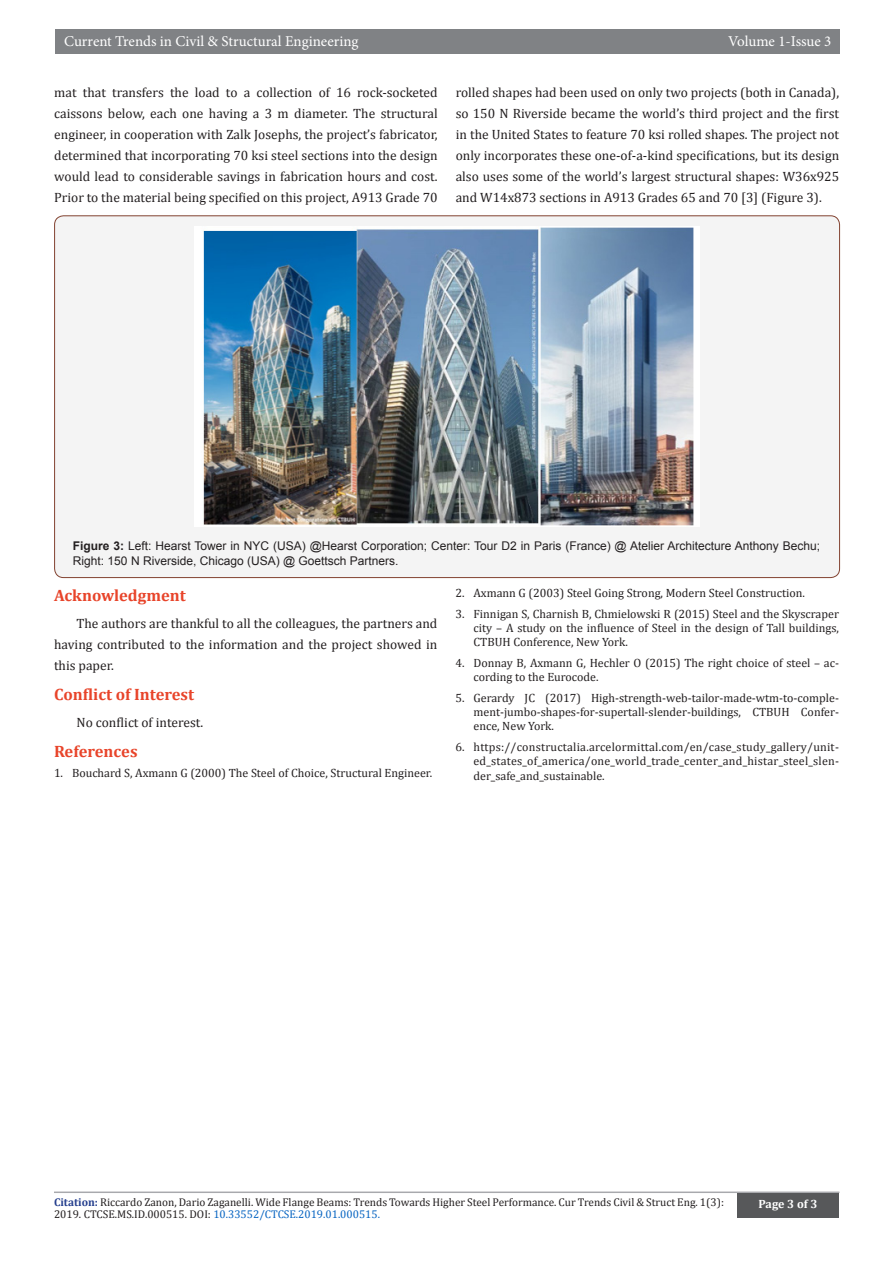
<style>
.page{position:relative;width:893px;height:1263px;background:#fff}
.page>*{position:absolute;margin:0;border:0;box-sizing:border-box;transform-origin:0 0}
.t1{font:700 16.5px "Cambria";color:#e8442a}
.t2{font:15px "Minion Pro";color:#fff}
.t3{font:13.5px/21px "Cambria";color:#231f20;text-align:justify}
.t4{font:12px/14.4px "Cambria";color:#231f20;text-align:justify}
.t5{font:12px/14.4px "Arial";color:#231f20}
.t6{font:700 12px "Cambria";color:#fff}
.t7{font:11.25px "Cambria";color:#231f20}
.t8{font:11.25px "Cambria";color:#0563c1}
.s1{font-weight:700}
.s2{font-weight:700;color:#253f8e}
.s3{color:#231f20}
</style>
<div class="page">
<hr style="left:54px;top:1191px;width:785px;height:2px;background:#a8a9ad">
<div style="left:55px;top:29px;width:785px;height:25px;background:#808285"></div>
<div style="left:737px;top:1193px;width:102px;height:24px;background:#57585a"></div>
<div style="left:55px;top:216px;width:785px;height:362px;background:#f4f4f4;border-radius:9px"></div>
<img style="left:194px;top:226px;width:506px;height:301px">
<p class="t2" style="left:64px;top:31px;width:296px">Current Trends in Civil &amp; Structural Engineering</p>
<p class="t2" style="left:728px;top:31px;width:105px">Volume 1-Issue 3</p>
<p class="t3" style="left:54px;top:81px;width:385px">mat that transfers the load to a collection of 16 rock-socketed caissons below, each one having a 3 m diameter. The structural engineer, in cooperation with Zalk Josephs, the project’s fabricator, determined that incorporating 70 ksi steel sections into the design would lead to considerable savings in fabrication hours and cost.<br>Prior to the material being specified on this project, A913 Grade 70</p>
<p class="t3" style="left:456px;top:81px;width:385px">rolled shapes had been used on only two projects (both in Canada), so 150 N Riverside became the world’s third project and the first in the United States to feature 70 ksi rolled shapes. The project not only incorporates these one-of-a-kind specifications, but its design also uses some of the world’s largest structural shapes: W36x925 and W14x873 sections in A913 Grades 65 and 70 [3] (Figure 3).</p>
<p class="t5" style="left:73px;top:539px;width:749px"><span class="s1">Figure 3:</span> Left: Hearst Tower in NYC (USA) @Hearst Corporation; Center: Tour D2 in Paris (France) @ Atelier Architecture Anthony Bechu;<br>Right: 150 N Riverside, Chicago (USA) @ Goettsch Partners.</p>
<p class="t1" style="left:54px;top:583px;width:133px">Acknowledgment</p>
<p class="t3" style="left:54px;top:613px;width:385px;text-indent:22px">The authors are thankful to all the colleagues, the partners and having contributed to the information and the project showed in this paper.</p>
<p class="t1" style="left:54px;top:682px;width:142px">Conflict of Interest</p>
<p class="t3" style="left:76px;top:712px;width:128px">No conflict of interest.</p>
<p class="t1" style="left:54px;top:739px;width:85px">References</p>
<p class="t4" style="left:54px;top:766px;width:380px">1. Bouchard S, Axmann G (2000) The Steel of Choice, Structural Engineer.</p>
<p class="t4" style="left:455px;top:586px;width:351px">2. Axmann G (2003) Steel Going Strong, Modern Steel Construction.</p>
<p class="t4" style="left:473px;top:606px;width:367px;text-indent:-18px">3. Finnigan S, Charnish B, Chmielowski R (2015) Steel and the Skyscraper city – A study on the influence of Steel in the design of Tall buildings, CTBUH Conference, New York.</p>
<p class="t4" style="left:473px;top:655px;width:367px;text-indent:-18px">4. Donnay B, Axmann G, Hechler O (2015) The right choice of steel – ac&shy;cording to the Eurocode.</p>
<p class="t4" style="left:473px;top:690px;width:367px;text-indent:-18px">5. Gerardy JC (2017) High-strength-web-tailor-made-wtm-to-comple&shy;ment-jumbo-shapes-for-supertall-slender-buildings, CTBUH Confer&shy;ence, New York.</p>
<p class="t4" style="left:473px;top:739px;width:367px;text-indent:-18px">6. https://constructalia.arcelormittal.com/en/case_study_gallery/unit&shy;ed_states_of_america/one_world_trade_center_and_histar_steel_slen&shy;der_safe_and_sustainable.</p>
<p class="t7" style="left:54px;top:1196px;width:671px"><span class="s2">Citation:</span> Riccardo Zanon, Dario Zaganelli. Wide Flange Beams: Trends Towards Higher Steel Performance. Cur Trends Civil &amp; Struct Eng. 1(3):</p>
<p class="t6" style="left:758px;top:1196px;width:60px">Page 3 of 3</p>
<p class="t8" style="left:54px;top:1208px;width:327px"><span class="s3">2019. CTCSE.MS.ID.000515. DOI:</span> 10.33552/CTCSE.2019.01.000515.</p>
</div>
